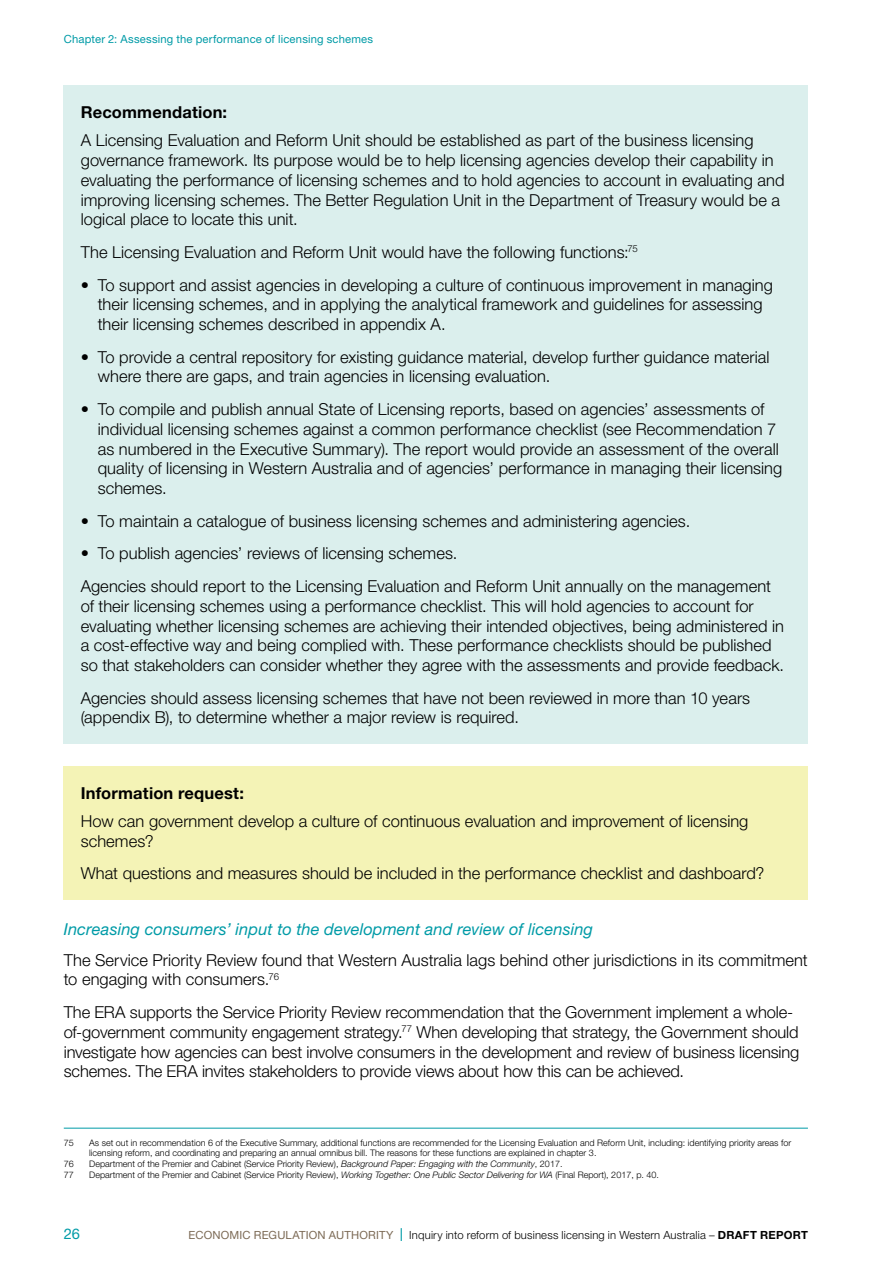
<style>
.page{position:relative;width:893px;height:1263px;background:#fff}
.page>*{position:absolute;margin:0;border:0;box-sizing:border-box;transform-origin:0 0}
.t1{font:300 16.5px/19.8px "Helvetica Neue";color:#000}
.t2{font:14.7px "Helvetica Neue";color:#009ba7}
.t3{font:300 11.25px "Helvetica Neue";letter-spacing:.015em;color:#000}
.t4{font:11.25px "Helvetica Neue";letter-spacing:.015em;color:#009ba7}
.t5{font:11.25px "Helvetica Neue";letter-spacing:.015em;color:#7c6a55}
.t6{font:300 9px/10.8px "Helvetica Neue";color:#000}
.s1{font-weight:700}
.s2{font-weight:400;font-style:italic;color:#009ba7}
.s3{font-style:italic}
.s4{font-weight:300;font-size:18px;color:#009ba7}
</style>
<div class="page">
<div style="left:64px;top:85px;width:744px;height:53px;background:#dbefed"></div>
<div style="left:64px;top:114px;width:744px;height:132px;background:#dbefed"></div>
<div style="left:64px;top:226px;width:744px;height:52px;background:#dbefed"></div>
<div style="left:64px;top:258px;width:744px;height:93px;background:#dbefed"></div>
<div style="left:64px;top:330px;width:744px;height:73px;background:#dbefed"></div>
<div style="left:64px;top:383px;width:744px;height:132px;background:#dbefed"></div>
<div style="left:64px;top:495px;width:744px;height:52px;background:#dbefed"></div>
<div style="left:64px;top:527px;width:744px;height:53px;background:#dbefed"></div>
<div style="left:64px;top:560px;width:744px;height:132px;background:#dbefed"></div>
<div style="left:64px;top:671px;width:744px;height:73px;background:#dbefed"></div>
<div style="left:64px;top:766px;width:744px;height:53px;background:#f4f3b6"></div>
<div style="left:64px;top:795px;width:744px;height:72px;background:#f4f3b6"></div>
<div style="left:64px;top:847px;width:744px;height:53px;background:#f4f3b6"></div>
<hr style="left:64px;top:1128px;width:744px;height:1px;background:#009ba7">
<p class="t4" style="left:64px;top:32px;width:311px">Chapter 2: Assessing the performance of licensing schemes</p>
<p class="t1" style="left:81px;top:97px;width:674px;line-height:28.3px"><span class="s1">Recommendation:<br></span>A Licensing Evaluation and Reform Unit should be established as part of the business licensing</p>
<p class="t1" style="left:81px;top:150px;width:705px">governance framework. Its purpose would be to help licensing agencies develop their capability in evaluating the performance of licensing schemes and to hold agencies to account in evaluating and improving licensing schemes. The Better Regulation Unit in the Department of Treasury would be a logical place to locate this unit.</p>
<p class="t1" style="left:81px;top:242px;width:558px">The Licensing Evaluation and Reform Unit would have the following functions:<sup>75</sup></p>
<p class="t1" style="left:98px;top:274px;width:676px;text-indent:-17px">• To support and assist agencies in developing a culture of continuous improvement in managing their licensing schemes, and in applying the analytical framework and guidelines for assessing their licensing schemes described in appendix A.</p>
<p class="t1" style="left:98px;top:346px;width:673px;text-indent:-17px">• To provide a central repository for existing guidance material, develop further guidance material where there are gaps, and train agencies in licensing evaluation.</p>
<p class="t1" style="left:98px;top:399px;width:686px;text-indent:-17px">• To compile and publish annual State of Licensing reports, based on agencies’ assessments of individual licensing schemes against a common performance checklist (see Recommendation 7 as numbered in the Executive Summary). The report would provide an assessment of the overall quality of licensing in Western Australia and of agencies’ performance in managing their licensing schemes.</p>
<p class="t1" style="left:81px;top:511px;width:611px">• To maintain a catalogue of business licensing schemes and administering agencies.</p>
<p class="t1" style="left:81px;top:537px;width:692px;line-height:32.5px">• To publish agencies’ reviews of licensing schemes.<br>Agencies should report to the Licensing Evaluation and Reform Unit annually on the management</p>
<p class="t1" style="left:81px;top:596px;width:705px">of their licensing schemes using a performance checklist. This will hold agencies to account for evaluating whether licensing schemes are achieving their intended objectives, being administered in a cost-effective way and being complied with. These performance checklists should be published so that stakeholders can consider whether they agree with the assessments and provide feedback.</p>
<p class="t1" style="left:81px;top:687px;width:671px">Agencies should assess licensing schemes that have not been reviewed in more than 10 years (appendix B), to determine whether a major review is required.</p>
<p class="t1" style="left:81px;top:778px;width:669px;line-height:28.3px"><span class="s1">Information request:<br></span>How can government develop a culture of continuous evaluation and improvement of licensing</p>
<p class="t1" style="left:81px;top:824px;width:685px;line-height:32.5px">schemes?<br>What questions and measures should be included in the performance checklist and dashboard?</p>
<p class="t1" style="left:64px;top:914px;width:746px;line-height:30.5px"><span class="s2">Increasing consumers’ input to the development and review of licensing<br></span>The Service Priority Review found that Western Australia lags behind other jurisdictions in its commitment</p>
<p class="t1" style="left:64px;top:963px;width:731px;line-height:32.5px">to engaging with consumers.<sup>76<br></sup>The ERA supports the Service Priority Review recommendation that the Government implement a whole-</p>
<p class="t1" style="left:64px;top:1022px;width:737px;text-align:justify">of-government community engagement strategy.<sup>77</sup> When developing that strategy, the Government should investigate how agencies can best involve consumers in the development and review of business licensing schemes. The ERA invites stakeholders to provide views about how this can be achieved.</p>
<p class="t6" style="left:64px;top:1137px;width:12px">75</p>
<p class="t6" style="left:89px;top:1137px;width:703px">As set out in recommendation 6 of the Executive Summary, additional functions are recommended for the Licensing Evaluation and Reform Unit, including: identifying priority areas for licensing reform, and coordinating and preparing an annual omnibus bill. The reasons for these functions are explained in chapter 3.</p>
<p class="t6" style="left:64px;top:1158px;width:12px">76</p>
<p class="t6" style="left:89px;top:1158px;width:475px">Department of the Premier and Cabinet (Service Priority Review), <span class="s3">Background Paper: Engaging with the Community</span>, 2017.</p>
<p class="t6" style="left:64px;top:1169px;width:12px">77</p>
<p class="t6" style="left:89px;top:1169px;width:571px">Department of the Premier and Cabinet (Service Priority Review), <span class="s3">Working Together: One Public Sector Delivering for WA</span> (Final Report), 2017, p. 40.</p>
<p class="t5" style="left:189px;top:1228px;width:216px">ECONOMIC REGULATION AUTHORITY <span class="s4">l</span></p>
<p class="t2" style="left:64px;top:1225px;width:18px">26</p>
<p class="t3" style="left:409px;top:1228px;width:400px">Inquiry into reform of business licensing in Western Australia – <span class="s1">DRAFT REPORT</span></p>
</div>
